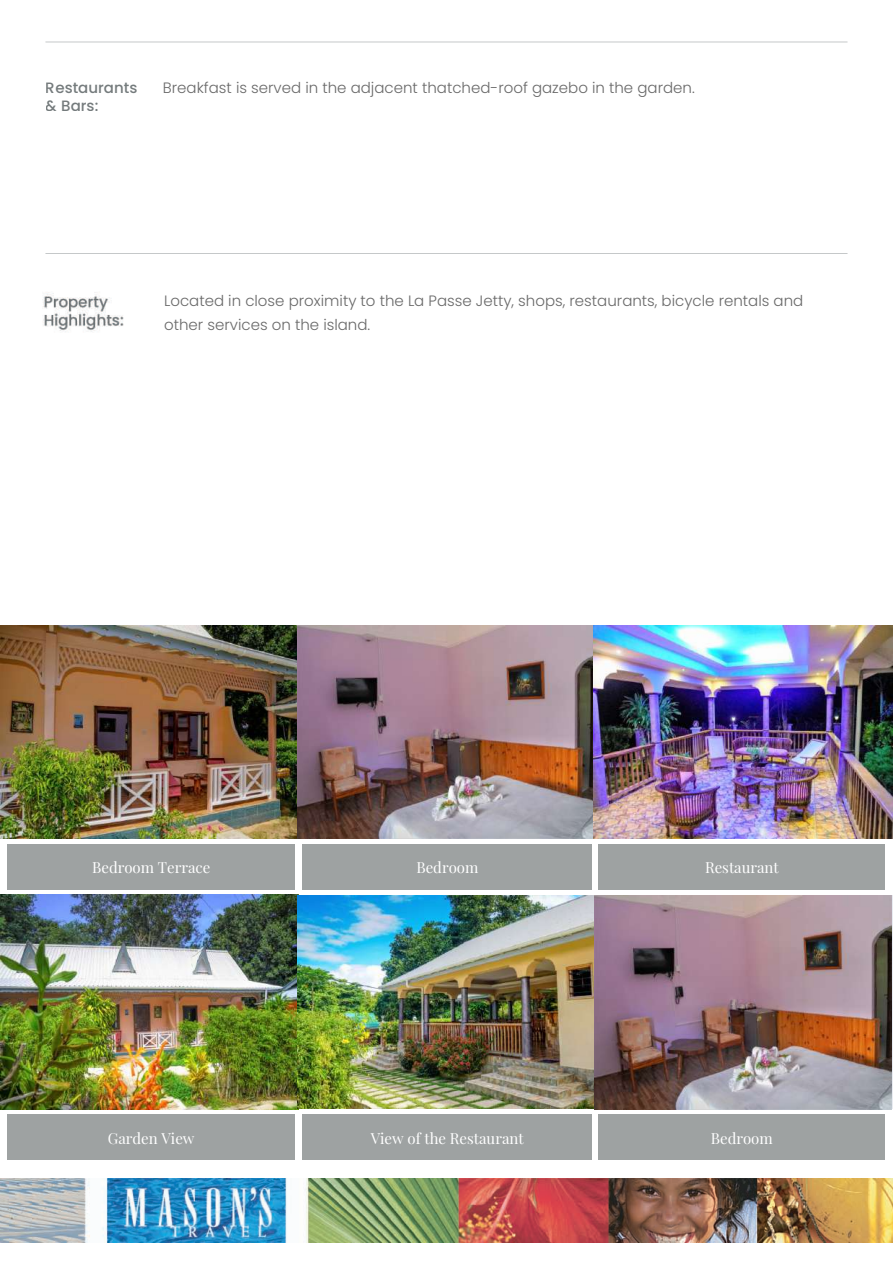
<style>
.page{position:relative;width:893px;height:1263px;background:#fff}
.page>*{position:absolute;margin:0;border:0;box-sizing:border-box;transform-origin:0 0}
.t1{font:300 15px/24.3px "Poppins";color:#696969}
.t2{font:15px "Playfair Display";color:#fff}
.t3{font:500 15px/18px "Poppins";color:#525a5c}
</style>
<div class="page">
<img style="left:0;top:1179px;width:893px;height:63px">
<hr style="left:45px;top:42px;width:802px;height:1px;background:#6c7376">
<hr style="left:45px;top:253px;width:802px;height:1px;background:#6c7376">
<div style="left:8px;top:844px;width:287px;height:46px;background:#9ea2a2"></div>
<div style="left:302px;top:844px;width:290px;height:46px;background:#9ea2a2"></div>
<div style="left:598px;top:844px;width:287px;height:46px;background:#9ea2a2"></div>
<div style="left:8px;top:1114px;width:287px;height:46px;background:#9ea2a2"></div>
<div style="left:302px;top:1114px;width:290px;height:46px;background:#9ea2a2"></div>
<div style="left:598px;top:1114px;width:287px;height:46px;background:#9ea2a2"></div>
<img style="left:42px;top:292px;width:82px;height:40px">
<img style="left:0;top:625px;width:593px;height:214px">
<img style="left:593px;top:625px;width:300px;height:214px">
<img style="left:0;top:895px;width:892px;height:214px">
<p class="t3" style="left:46px;top:78px;width:93px">Restaurants &amp; Bars:</p>
<p class="t1" style="left:163px;top:76px;width:533px">Breakfast is served in the adjacent thatched-roof gazebo in the garden.</p>
<p class="t1" style="left:164px;top:288px;width:641px">Located in close proximity to the La Passe Jetty, shops, restaurants, bicycle rentals and other services on the island.</p>
<p class="t2" style="left:92px;top:856px;width:120px">Bedroom Terrace</p>
<p class="t2" style="left:416px;top:856px;width:64px">Bedroom</p>
<p class="t2" style="left:705px;top:856px;width:75px">Restaurant</p>
<p class="t2" style="left:108px;top:1126px;width:88px">Garden View</p>
<p class="t2" style="left:371px;top:1127px;width:155px">View of the Restaurant</p>
<p class="t2" style="left:711px;top:1127px;width:64px">Bedroom</p>
</div>
